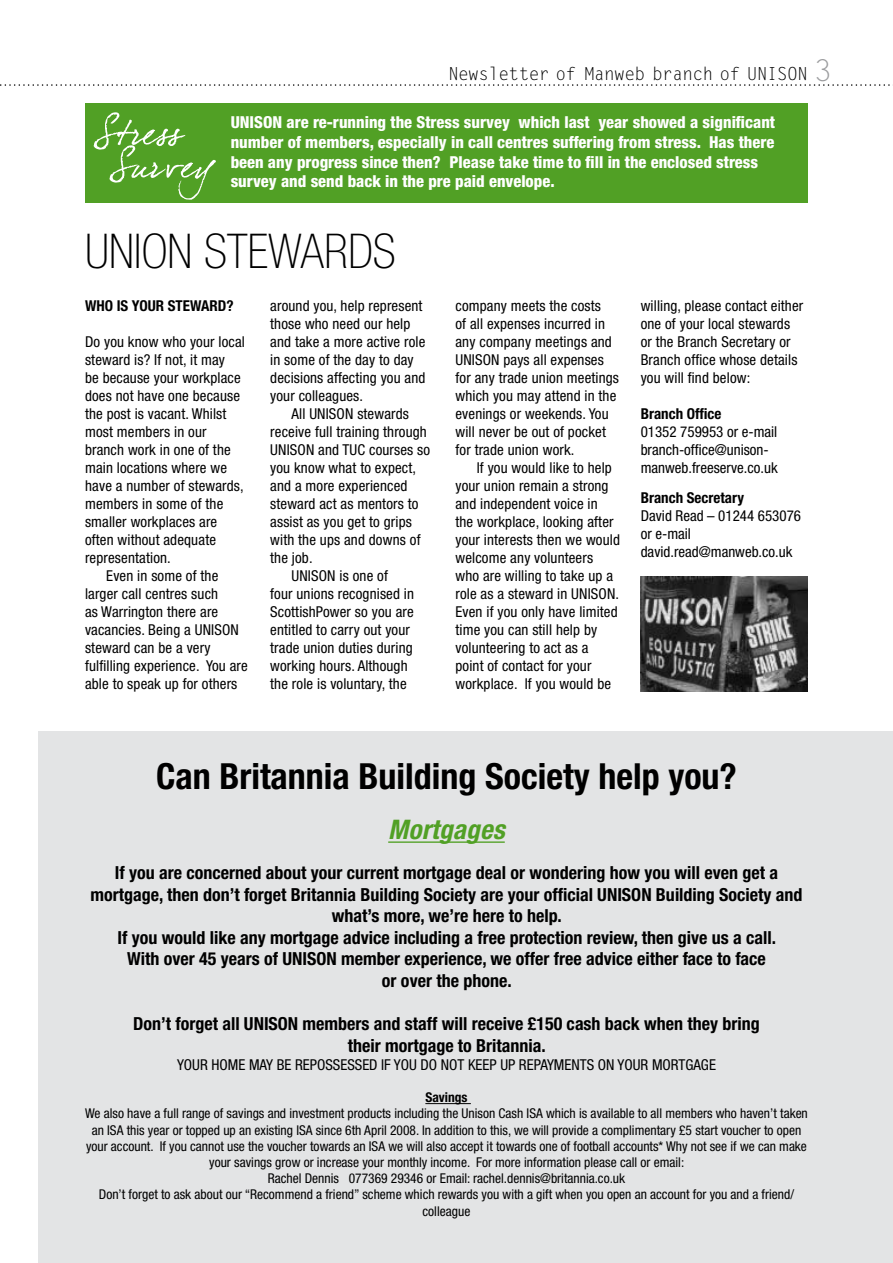
<style>
.page{position:relative;width:893px;height:1263px;background:#fff}
.page>*{position:absolute;margin:0;border:0;box-sizing:border-box;transform-origin:0 0}
.t1{font:100 condensed 48px "Helvetica Neue LT Std";color:#000}
.t2{font:700 condensed 36px "Helvetica Neue LT Std";color:#000}
.t3{font:italic 700 condensed 27px "Helvetica Neue LT Std";letter-spacing:.01em;color:#51a025}
.t4{font:700 condensed 18px/21.6px "Helvetica Neue LT Std";color:#000;text-align:center}
.t5{font:18px "Letter Gothic Std";letter-spacing:-.04em;color:#000}
.t6{font:800 condensed 16.5px/19.8px "Helvetica Neue LT Std";color:#fff}
.t7{font:condensed 15px/18px "Helvetica Neue LT Std";letter-spacing:.01em;color:#000}
.t8{font:700 condensed 15px "Helvetica Neue LT Std";color:#000}
.t9{font:condensed 13.5px/16.2px "Helvetica Neue LT Std";color:#000;text-align:center}
.t10{font:700 condensed 13.5px "Helvetica Neue LT Std";color:#000}
.s1{font-size:30px;color:#9c9d9f}
</style>
<div class="page">
<div style="left:85px;top:104px;width:723px;height:99px;background:#51a025"></div>
<div style="left:38px;top:731px;width:855px;height:532px;background:#e3e4e5"></div>
<svg style="left:0;top:84px;width:893px;height:2px"></svg>
<hr style="left:388px;top:841px;width:117px;height:2px;background:#51a025">
<hr style="left:425px;top:1103px;width:46px;height:1px;background:#000">
<svg style="left:94px;top:112px;width:122px;height:88px"></svg>
<img style="left:641px;top:576px;width:167px;height:115px">
<p class="t5" style="left:448px;top:63px;width:386px">Newsletter of Manweb branch of UNISON <span class="s1">3</span></p>
<p class="t6" style="left:231px;top:112px;width:546px">UNISON are re-running the Stress survey which last year showed a significant number of members, especially in call centres suffering from stress. Has there been any progress since then? Please take time to fill in the enclosed stress survey and send back in the pre paid envelope.</p>
<h1 class="t1" style="left:85px;top:224px;width:312px">UNION STEWARDS</h1>
<p class="t8" style="left:85px;top:296px;width:150px">WHO IS YOUR STEWARD?</p>
<p class="t7" style="left:85px;top:332px;width:161px">Do you know who your local</p>
<p class="t7" style="left:85px;top:350px;width:141px">steward is? If not, it may</p>
<p class="t7" style="left:85px;top:368px;width:157px">be because your workplace</p>
<p class="t7" style="left:85px;top:386px;width:156px">does not have one because</p>
<p class="t7" style="left:85px;top:404px;width:143px">the post is vacant. Whilst</p>
<p class="t7" style="left:85px;top:422px;width:123px">most members in our</p>
<p class="t7" style="left:85px;top:440px;width:147px">branch work in one of the</p>
<p class="t7" style="left:85px;top:458px;width:143px">main locations where we</p>
<p class="t7" style="left:85px;top:476px;width:160px">have a number of stewards,</p>
<p class="t7" style="left:85px;top:494px;width:140px">members in some of the</p>
<p class="t7" style="left:85px;top:512px;width:134px">smaller workplaces are</p>
<p class="t7" style="left:85px;top:530px;width:132px">often without adequate</p>
<p class="t7" style="left:85px;top:548px;width:87px">representation.</p>
<p class="t7" style="left:106px;top:566px;width:114px">Even in some of the</p>
<p class="t7" style="left:85px;top:584px;width:135px">larger call centres such</p>
<p class="t7" style="left:85px;top:602px;width:135px">as Warrington there are</p>
<p class="t7" style="left:85px;top:620px;width:155px">vacancies. Being a UNISON</p>
<p class="t7" style="left:85px;top:638px;width:127px">steward can be a very</p>
<p class="t7" style="left:85px;top:656px;width:164px">fulfilling experience. You are</p>
<p class="t7" style="left:85px;top:674px;width:154px">able to speak up for others</p>
<p class="t7" style="left:270px;top:296px;width:157px">around you, help represent those who need our help and take a more active role in some of the day to day decisions affecting you and your colleagues.</p>
<p class="t7" style="left:291px;top:404px;width:119px">All UNISON stewards</p>
<p class="t7" style="left:270px;top:422px;width:158px">receive full training through</p>
<p class="t7" style="left:270px;top:440px;width:161px">UNISON and TUC courses so</p>
<p class="t7" style="left:270px;top:458px;width:147px">you know what to expect,</p>
<p class="t7" style="left:270px;top:476px;width:139px">and a more experienced</p>
<p class="t7" style="left:270px;top:494px;width:150px">steward act as mentors to</p>
<p class="t7" style="left:270px;top:512px;width:143px">assist as you get to grips</p>
<p class="t7" style="left:270px;top:530px;width:152px">with the ups and downs of</p>
<p class="t7" style="left:270px;top:548px;width:44px">the job.</p>
<p class="t7" style="left:291px;top:566px;width:98px">UNISON is one of</p>
<p class="t7" style="left:270px;top:584px;width:145px">four unions recognised in</p>
<p class="t7" style="left:270px;top:602px;width:145px">ScottishPower so you are</p>
<p class="t7" style="left:270px;top:620px;width:141px">entitled to carry out your</p>
<p class="t7" style="left:270px;top:638px;width:144px">trade union duties during</p>
<p class="t7" style="left:270px;top:656px;width:139px">working hours. Although</p>
<p class="t7" style="left:270px;top:674px;width:138px">the role is voluntary, the</p>
<p class="t7" style="left:455px;top:296px;width:165px">company meets the costs<br>of all expenses incurred in any company meetings and<br>UNISON pays all expenses for any trade union meetings which you may attend in the evenings or weekends. You will never be out of pocket for trade union work.</p>
<p class="t7" style="left:455px;top:458px;width:166px;text-indent:21px">If you would like to help your union remain a strong and independent voice in<br>the workplace, looking after your interests then we would welcome any volunteers who are willing to take up a role as a steward in UNISON.<br>Even if you only have limited time you can still help by volunteering to act as a point of contact for your workplace. If you would be</p>
<p class="t7" style="left:641px;top:296px;width:164px">willing, please contact either one of your local stewards or the Branch Secretary or<br>Branch office whose details you will find below:</p>
<p class="t8" style="left:641px;top:404px;width:82px">Branch Office</p>
<p class="t7" style="left:641px;top:422px;width:139px">01352 759953 or e-mail branch-office@unison&shy;manweb.freeserve.co.uk</p>
<p class="t8" style="left:641px;top:489px;width:105px">Branch Secretary</p>
<p class="t7" style="left:641px;top:507px;width:162px">David Read – 01244 653076 or e-mail david.read@manweb.co.uk</p>
<h2 class="t2" style="left:156px;top:754px;width:582px">Can Britannia Building Society help you?</h2>
<h3 class="t3" style="left:388px;top:813px;width:118px">Mortgages</h3>
<p class="t4" style="left:90px;top:861px;width:714px">If you are concerned about your current mortgage deal or wondering how you will even get a mortgage, then don’t forget Britannia Building Society are your official UNISON Building Society and what’s more, we’re here to help.<br>If you would like any mortgage advice including a free protection review, then give us a call.<br>With over 45 years of UNISON member experience, we offer free advice either face to face<br>or over the phone.</p>
<p class="t4" style="left:133px;top:1013px;width:628px">Don’t forget all UNISON members and staff will receive £150 cash back when they bring their mortgage to Britannia.</p>
<p class="t7" style="left:177px;top:1055px;width:540px">YOUR HOME MAY BE REPOSSESSED IF YOU DO NOT KEEP UP REPAYMENTS ON YOUR MORTGAGE</p>
<p class="t10" style="left:425px;top:1089px;width:44px">Savings</p>
<p class="t9" style="left:85px;top:1105px;width:724px">We also have a full range of savings and investment products including the Unison Cash ISA which is available to all members who haven’t taken an ISA this year or topped up an existing ISA since 6th April 2008. In addition to this, we will provide a complimentary £5 start voucher to open your account. If you cannot use the voucher towards an ISA we will also accept it towards one of football accounts* Why not see if we can make your savings grow or increase your monthly income. For more information please call or email:<br>Rachel Dennis 077369 29346 or Email: rachel.dennis@britannia.co.uk<br>Don’t forget to ask about our “Recommend a friend” scheme which rewards you with a gift when you open an account for you and a friend/ colleague</p>
</div>
